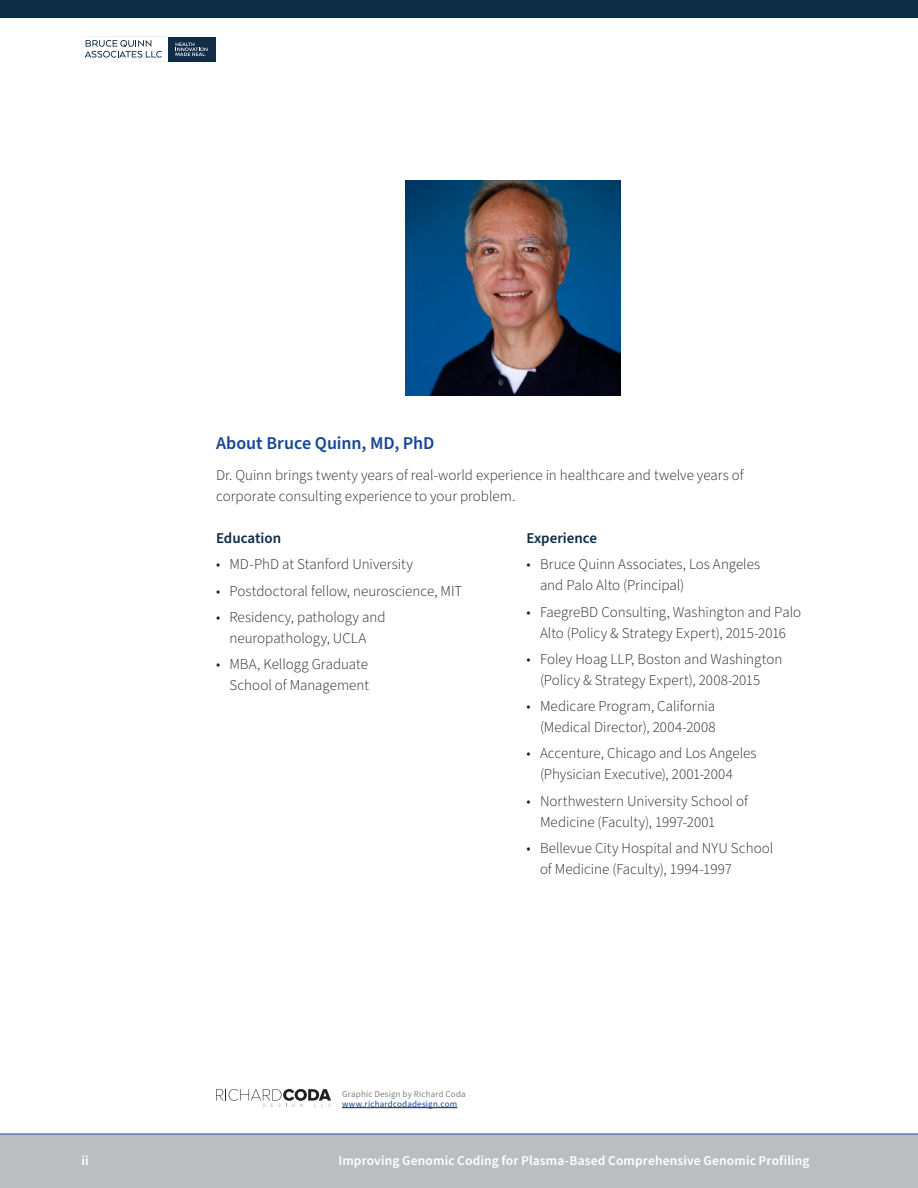
<style>
.page{position:relative;width:918px;height:1188px;background:#fff}
.page>*{position:absolute;margin:0;border:0;box-sizing:border-box;transform-origin:0 0}
.t1{font:600 18px "Source Sans Pro";letter-spacing:-.005em;color:#164795}
.t2{font:300 15px/21px "Source Sans Pro";color:#231f20}
.t3{font:600 15px "Source Sans Pro";color:#0d2c46}
.t4{font:600 13.5px "Source Sans Pro";letter-spacing:.01em;color:#fff}
.t5{font:9px "Source Sans Pro";letter-spacing:.02em;color:#808285}
.t6{font:9px "Source Sans Pro";letter-spacing:.02em;color:#164795}
</style>
<div class="page">
<img style="left:405px;top:180px;width:216px;height:216px">
<svg style="left:216px;top:1089px;width:115px;height:18px"></svg>
<hr style="left:342px;top:1107px;width:115px;height:1px;background:#231f20">
<div style="left:0;top:0;width:918px;height:18px;background:#0d2c46"></div>
<div style="left:0;top:1134px;width:918px;height:54px;background:#bcbdc0"></div>
<hr style="left:0;top:1134px;width:918px;height:1px;background:#164795">
<div style="left:168px;top:37px;width:47px;height:24px;background:#102c46"></div>
<svg style="left:81px;top:37px;width:81px;height:21px"></svg>
<svg style="left:176px;top:43px;width:32px;height:13px"></svg>
<p class="t1" style="left:216px;top:430px;width:220px">About Bruce Quinn, MD, PhD</p>
<p class="t2" style="left:216px;top:465px;width:529px">Dr. Quinn brings twenty years of real-world experience in healthcare and twelve years of corporate consulting experience to your problem.</p>
<p class="t3" style="left:216px;top:528px;width:67px">Education</p>
<p class="t2" style="left:216px;top:554px;width:199px">• MD-PhD at Stanford University</p>
<p class="t2" style="left:216px;top:581px;width:248px">• Postdoctoral fellow, neuroscience, MIT</p>
<p class="t2" style="left:216px;top:607px;width:171px;text-align:center">• Residency, pathology and neuropathology, UCLA</p>
<p class="t2" style="left:216px;top:654px;width:154px;text-align:right">• MBA, Kellogg Graduate<br>School of Management</p>
<p class="t3" style="left:526px;top:528px;width:72px">Experience</p>
<p class="t2" style="left:540px;top:554px;width:222px;text-indent:-14px">• Bruce Quinn Associates, Los Angeles and Palo Alto (Principal)</p>
<p class="t2" style="left:526px;top:602px;width:276px;text-align:center">• FaegreBD Consulting, Washington and Palo<br>Alto (Policy &amp; Strategy Expert), 2015-2016</p>
<p class="t2" style="left:526px;top:649px;width:257px;text-align:center">• Foley Hoag LLP, Boston and Washington (Policy &amp; Strategy Expert), 2008-2015</p>
<p class="t2" style="left:526px;top:696px;width:191px;text-align:right">• Medicare Program, California (Medical Director), 2004-2008</p>
<p class="t2" style="left:540px;top:743px;width:218px;text-indent:-14px">• Accenture, Chicago and Los Angeles (Physician Executive), 2001-2004</p>
<p class="t2" style="left:540px;top:791px;width:210px;text-indent:-14px">• Northwestern University School of<br>Medicine (Faculty), 1997-2001</p>
<p class="t2" style="left:540px;top:838px;width:235px;text-indent:-14px">• Bellevue City Hospital and NYU School of Medicine (Faculty), 1994-1997</p>
<p class="t5" style="left:342px;top:1088px;width:125px">Graphic Design by Richard Coda</p>
<p class="t6" style="left:342px;top:1098px;width:117px">www.richardcodadesign.com</p>
<p class="t4" style="left:81px;top:1152px;width:9px">ii</p>
<p class="t4" style="left:339px;top:1152px;width:473px">Improving Genomic Coding for Plasma-Based Comprehensive Genomic Profiling</p>
</div>
